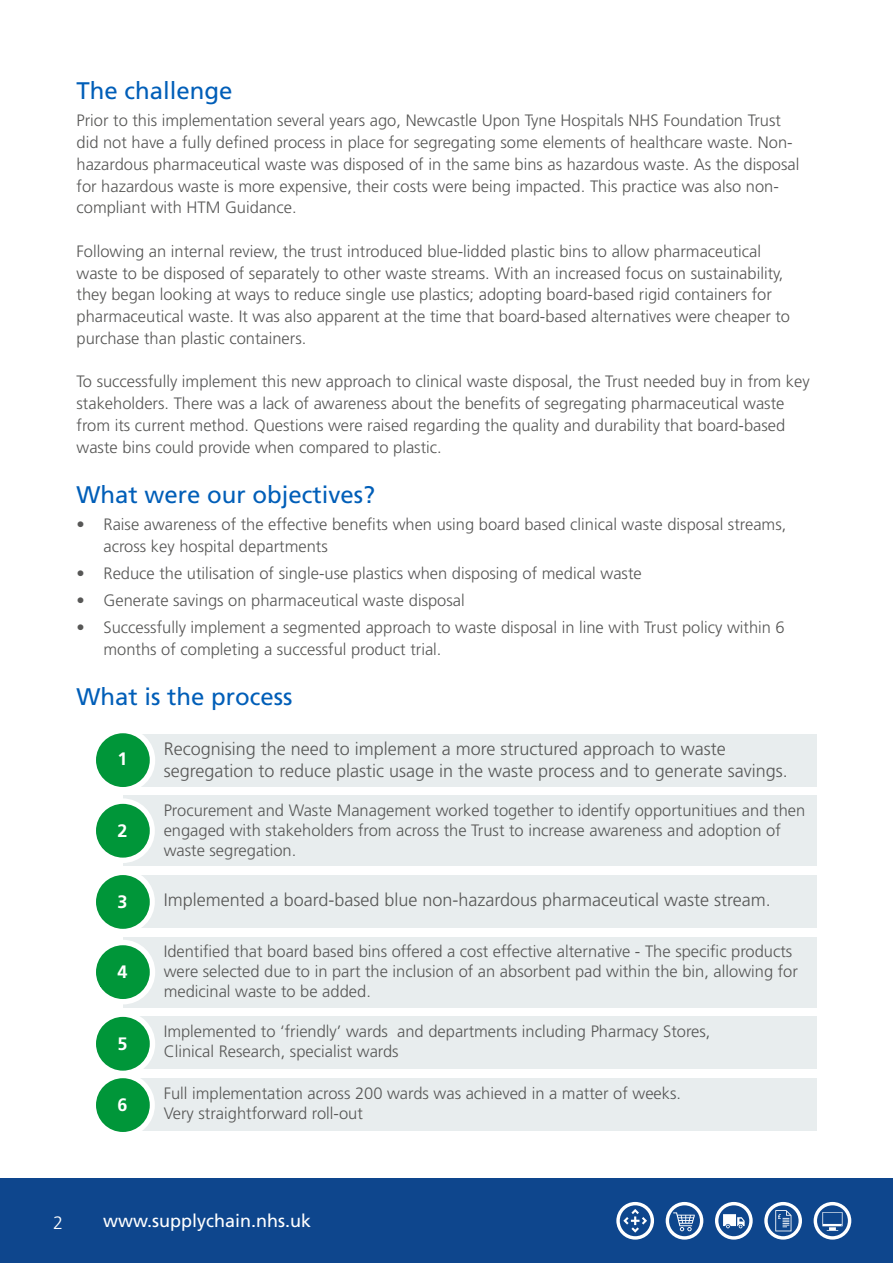
<style>
.page{position:relative;width:893px;height:1263px;background:#fff}
.page>*{position:absolute;margin:0;border:0;box-sizing:border-box;transform-origin:0 0}
.t1{font:24px "Frutiger";color:#005eb8}
.t2{font:300 18px/21.6px "Frutiger";color:#575756}
.t3{font:18px "Frutiger";color:#fff}
.t4{font:700 18px "Frutiger";color:#fff}
.t5{font:300 18px "Frutiger";color:#fff}
.t6{font:300 16.5px/21.8px "Frutiger";color:#575756}
</style>
<div class="page">
<div style="left:0;top:1178px;width:893px;height:85px;background:#0e468d"></div>
<svg style="left:814px;top:1202px;width:37px;height:37px"></svg>
<svg style="left:715px;top:1202px;width:38px;height:37px"></svg>
<svg style="left:616px;top:1202px;width:38px;height:37px"></svg>
<svg style="left:666px;top:1202px;width:37px;height:37px"></svg>
<svg style="left:764px;top:1202px;width:38px;height:37px"></svg>
<div style="left:123px;top:734px;width:693px;height:52px;background:#e8edee"></div>
<div style="left:123px;top:796px;width:693px;height:70px;background:#e8edee"></div>
<div style="left:123px;top:875px;width:693px;height:53px;background:#e8edee"></div>
<div style="left:123px;top:937px;width:693px;height:70px;background:#e8edee"></div>
<div style="left:123px;top:1017px;width:693px;height:52px;background:#e8edee"></div>
<div style="left:123px;top:1078px;width:693px;height:53px;background:#e8edee"></div>
<div style="left:91px;top:728px;width:64px;height:64px;background:#fff;border-radius:50%"></div>
<div style="left:90px;top:798px;width:65px;height:65px;background:#fff;border-radius:50%"></div>
<div style="left:90px;top:869px;width:65px;height:65px;background:#fff;border-radius:50%"></div>
<div style="left:91px;top:940px;width:64px;height:64px;background:#fff;border-radius:50%"></div>
<div style="left:91px;top:1011px;width:64px;height:65px;background:#fff;border-radius:50%"></div>
<div style="left:90px;top:1073px;width:65px;height:64px;background:#fff;border-radius:50%"></div>
<div style="left:96px;top:733px;width:54px;height:54px;background:#009639;border-radius:50%"></div>
<div style="left:96px;top:875px;width:54px;height:54px;background:#009639;border-radius:50%"></div>
<div style="left:96px;top:1017px;width:54px;height:54px;background:#009639;border-radius:50%"></div>
<div style="left:96px;top:1078px;width:54px;height:54px;background:#009639;border-radius:50%"></div>
<div style="left:96px;top:804px;width:54px;height:54px;background:#009639;border-radius:50%"></div>
<div style="left:96px;top:945px;width:54px;height:54px;background:#009639;border-radius:50%"></div>
<h1 class="t1" style="left:77px;top:77px;width:158px">The challenge</h1>
<p class="t6" style="left:77px;top:110px;width:724px">Prior to this implementation several years ago, Newcastle Upon Tyne Hospitals NHS Foundation Trust did not have a fully defined process in place for segregating some elements of healthcare waste. Non&shy;hazardous pharmaceutical waste was disposed of in the same bins as hazardous waste. As the disposal for hazardous waste is more expensive, their costs were being impacted. This practice was also non&shy;compliant with HTM Guidance.</p>
<p class="t6" style="left:77px;top:240px;width:715px">Following an internal review, the trust introduced blue-lidded plastic bins to allow pharmaceutical waste to be disposed of separately to other waste streams. With an increased focus on sustainability, they began looking at ways to reduce single use plastics; adopting board-based rigid containers for pharmaceutical waste. It was also apparent at the time that board-based alternatives were cheaper to purchase than plastic containers.</p>
<p class="t6" style="left:77px;top:371px;width:735px">To successfully implement this new approach to clinical waste disposal, the Trust needed buy in from key stakeholders. There was a lack of awareness about the benefits of segregating pharmaceutical waste from its current method. Questions were raised regarding the quality and durability that board-based waste bins could provide when compared to plastic.</p>
<h1 class="t1" style="left:77px;top:481px;width:300px">What were our objectives?</h1>
<p class="t6" style="left:104px;top:514px;width:684px;text-indent:-27px">• Raise awareness of the effective benefits when using board based clinical waste disposal streams, across key hospital departments</p>
<p class="t6" style="left:77px;top:562px;width:567px">• Reduce the utilisation of single-use plastics when disposing of medical waste</p>
<p class="t6" style="left:77px;top:589px;width:390px">• Generate savings on pharmaceutical waste disposal</p>
<p class="t6" style="left:104px;top:616px;width:683px;text-indent:-27px">• Successfully implement a segmented approach to waste disposal in line with Trust policy within 6 months of completing a successful product trial.</p>
<h1 class="t1" style="left:77px;top:683px;width:218px">What is the process</h1>
<p class="t4" style="left:118px;top:748px;width:12px">1</p>
<p class="t4" style="left:118px;top:820px;width:12px">2</p>
<p class="t4" style="left:118px;top:891px;width:12px">3</p>
<p class="t4" style="left:118px;top:961px;width:12px">4</p>
<p class="t4" style="left:118px;top:1033px;width:12px">5</p>
<p class="t4" style="left:118px;top:1094px;width:12px">6</p>
<p class="t2" style="left:164px;top:738px;width:626px">Recognising the need to implement a more structured approach to waste segregation to reduce plastic usage in the waste process and to generate savings.</p>
<p class="t6" style="left:164px;top:800px;width:643px;line-height:19.8px">Procurement and Waste Management worked together to identify opportunitiues and then engaged with stakeholders from across the Trust to increase awareness and adoption of waste segregation.</p>
<p class="t2" style="left:164px;top:889px;width:609px">Implemented a board-based blue non-hazardous pharmaceutical waste stream.</p>
<p class="t6" style="left:164px;top:942px;width:636px;line-height:19.8px">Identified that board based bins offered a cost effective alternative - The specific products were selected due to in part the inclusion of an absorbent pad within the bin, allowing for medicinal waste to be added.</p>
<p class="t6" style="left:164px;top:1021px;width:548px;line-height:19.8px">Implemented to ‘friendly’ wards and departments including Pharmacy Stores,<br>Clinical Research, specialist wards</p>
<p class="t6" style="left:164px;top:1083px;width:519px;line-height:19.8px">Full implementation across 200 wards was achieved in a matter of weeks.<br>Very straightforward roll-out</p>
<p class="t5" style="left:53px;top:1212px;width:12px">2</p>
<p class="t3" style="left:103px;top:1210px;width:210px">www.supplychain.nhs.uk</p>
</div>
